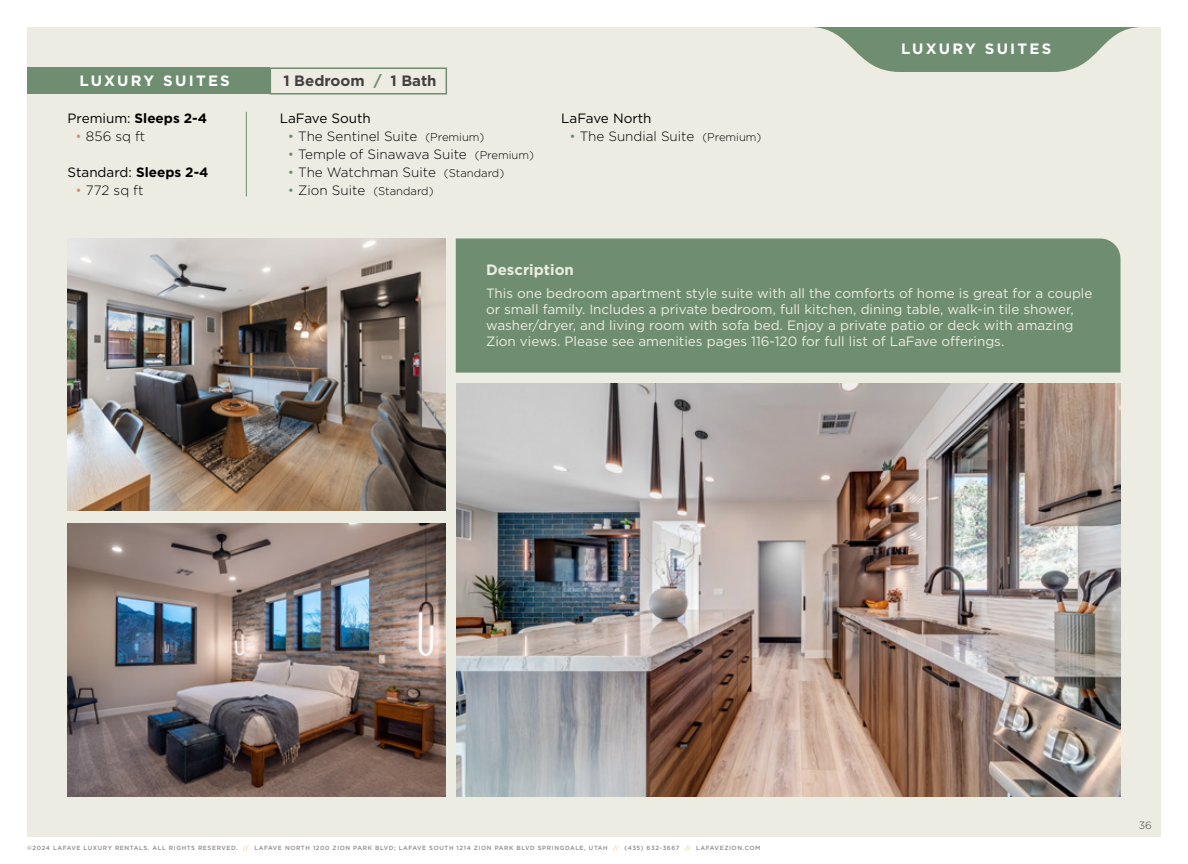
<style>
.page{position:relative;width:1188px;height:864px;background:#fff}
.page>*{position:absolute;margin:0;border:0;box-sizing:border-box;transform-origin:0 0}
.t1{font:700 15px "Gotham";letter-spacing:.15em;color:#fff}
.t2{font:700 15px "Gotham";color:#414142}
.t3{font:700 15px "Gotham";color:#edece2}
.t4{font:13.5px/16.2px "Gotham";color:#edece2}
.t5{font:300 13.5px "Gotham";color:#000}
.t6{font:13.5px "Gotham";color:#000}
.t7{font:700 13.5px "Gotham";color:#000}
.t8{font:300 11.25px "Gotham";color:#000}
.t9{font:300 10.5px "Gotham";color:#414142}
.t10{font:500 6px "Gotham";letter-spacing:.1em;color:#8c8888}
.s1{color:#6f8e71}
.s2{font-weight:400}
.s3{color:#d78d65}
.s4{font-weight:700}
.s5{font-size:11.25px}
.s6{font-size:13.5px;color:#6f8e71}
.s7{font-size:13.5px}
.s8{color:#eed190}
</style>
<div class="page">
<div style="left:27px;top:27px;width:1134px;height:810px;background:#edece2"></div>
<div style="left:456px;top:238px;width:664px;height:135px;background:#6f8e71"></div>
<svg style="left:813px;top:27px;width:326px;height:45px"></svg>
<hr style="left:246px;top:112px;width:1px;height:84px;background:#6f8e71">
<div style="left:27px;top:68px;width:243px;height:26px;background:#6f8e71"></div>
<div style="left:270px;top:68px;width:177px;height:26px;border:2px solid #6f8e71"></div>
<img style="left:68px;top:238px;width:378px;height:273px">
<img style="left:68px;top:524px;width:378px;height:272px">
<img style="left:457px;top:383px;width:663px;height:413px">
<p class="t1" style="left:80px;top:71px;width:152px">LUXURY SUITES</p>
<p class="t2" style="left:284px;top:71px;width:155px">1 Bedroom <span class="s1">/</span> 1 Bath</p>
<p class="t7" style="left:68px;top:109px;width:141px"><span class="s2">Premium:</span> Sleeps 2-4</p>
<p class="t5" style="left:76px;top:127px;width:71px"><span class="s3">•</span> 856 sq ft</p>
<p class="t6" style="left:68px;top:163px;width:142px">Standard: <span class="s4">Sleeps 2-4</span></p>
<p class="t5" style="left:76px;top:181px;width:70px"><span class="s3">•</span> 772 sq ft</p>
<p class="t6" style="left:280px;top:109px;width:93px">LaFave South</p>
<p class="t5" style="left:288px;top:127px;width:198px"><span class="s1">•</span> The Sentinel Suite <span class="s5">(Premium)</span></p>
<p class="t5" style="left:288px;top:145px;width:248px"><span class="s1">•</span> Temple of Sinawava Suite <span class="s5">(Premium)</span></p>
<p class="t5" style="left:288px;top:163px;width:218px"><span class="s1">•</span> The Watchman Suite <span class="s5">(Standard)</span></p>
<p class="t8" style="left:288px;top:183px;width:147px"><span class="s6">•</span> <span class="s7">Zion Suite</span> (Standard)</p>
<p class="t6" style="left:561px;top:109px;width:92px">LaFave North</p>
<p class="t5" style="left:569px;top:127px;width:194px"><span class="s1">•</span> The Sundial Suite <span class="s5">(Premium)</span></p>
<p class="t1" style="left:901px;top:39px;width:152px">LUXURY SUITES</p>
<p class="t3" style="left:486px;top:259px;width:90px">Description</p>
<p class="t4" style="left:486px;top:284px;width:608px">This one bedroom apartment style suite with all the comforts of home is great for a couple or small family. Includes a private bedroom, full kitchen, dining table, walk-in tile shower, washer/dryer, and living room with sofa bed. Enjoy a private patio or deck with amazing Zion views. Please see amenities pages 116-120 for full list of LaFave offerings.</p>
<p class="t10" style="left:27px;top:844px;width:735px">©2024 LAFAVE LUXURY RENTALS. ALL RIGHTS RESERVED. <span class="s8">//</span> LAFAVE NORTH 1200 ZION PARK BLVD; LAFAVE SOUTH 1214 ZION PARK BLVD SPRINGDALE, UTAH <span class="s8">//</span> (435) 632-3667 <span class="s8">//</span> LAFAVEZION.COM</p>
<p class="t9" style="left:1139px;top:818px;width:15px">36</p>
</div>
